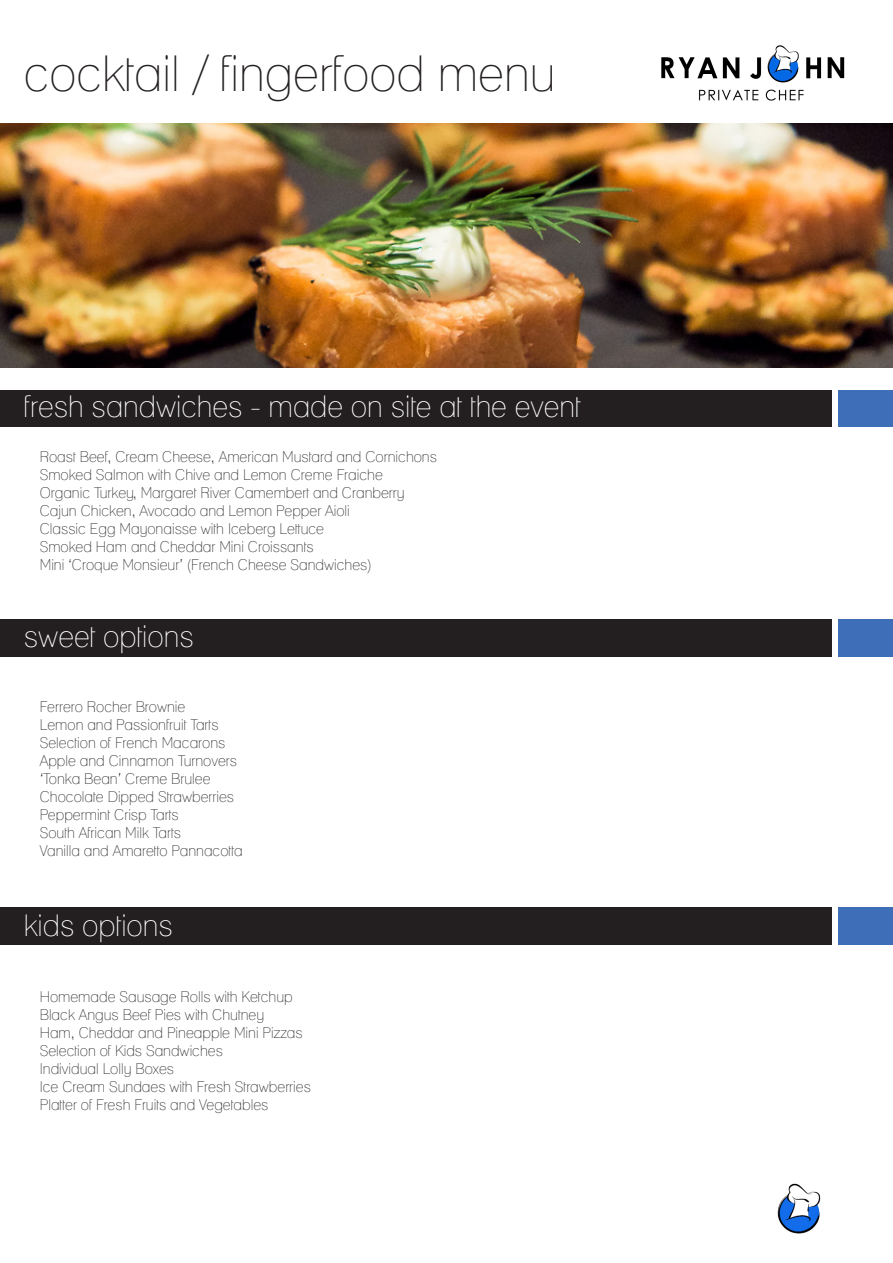
<style>
.page{position:relative;width:893px;height:1263px;background:#fff}
.page>*{position:absolute;margin:0;border:0;box-sizing:border-box;transform-origin:0 0}
.t1{font:condensed 49.5px "Lane";color:#231f20}
.t2{font:condensed 30px "Lane";color:#fff}
.t3{font:condensed 15px "Lane";color:#231f20}
</style>
<div class="page">
<img style="left:0;top:123px;width:893px;height:245px">
<img style="left:777px;top:1183px;width:44px;height:51px">
<div style="left:0;top:391px;width:831px;height:36px;background:#231f20"></div>
<div style="left:0;top:619px;width:831px;height:37px;background:#231f20"></div>
<div style="left:0;top:907px;width:831px;height:38px;background:#231f20"></div>
<div style="left:838px;top:391px;width:55px;height:36px;background:#3d6eb7"></div>
<div style="left:838px;top:619px;width:55px;height:37px;background:#3d6eb7"></div>
<div style="left:838px;top:907px;width:55px;height:38px;background:#3d6eb7"></div>
<img style="left:661px;top:45px;width:184px;height:56px">
<p class="t1" style="left:24px;top:43px;width:533px">cocktail / fingerfood menu</p>
<p class="t2" style="left:24px;top:389px;width:558px">fresh sandwiches - made on site at the event</p>
<p class="t3" style="left:40px;top:448px;width:399px">Roast Beef, Cream Cheese, American Mustard and Cornichons</p>
<p class="t3" style="left:40px;top:466px;width:345px">Smoked Salmon with Chive and Lemon Creme Fraiche</p>
<p class="t3" style="left:40px;top:484px;width:366px">Organic Turkey, Margaret River Camembert and Cranberry</p>
<p class="t3" style="left:40px;top:502px;width:312px">Cajun Chicken, Avocado and Lemon Pepper Aioli</p>
<p class="t3" style="left:40px;top:520px;width:286px">Classic Egg Mayonaisse with Iceberg Lettuce</p>
<p class="t3" style="left:40px;top:538px;width:275px">Smoked Ham and Cheddar Mini Croissants</p>
<p class="t3" style="left:40px;top:556px;width:333px">Mini ‘Croque Monsieur’ (French Cheese Sandwiches)</p>
<p class="t2" style="left:24px;top:619px;width:172px">sweet options</p>
<p class="t3" style="left:40px;top:697px;width:147px">Ferrero Rocher Brownie</p>
<p class="t3" style="left:40px;top:715px;width:180px">Lemon and Passionfruit Tarts</p>
<p class="t3" style="left:40px;top:733px;width:187px">Selection of French Macarons</p>
<p class="t3" style="left:40px;top:751px;width:199px">Apple and Cinnamon Turnovers</p>
<p class="t3" style="left:40px;top:769px;width:172px">‘Tonka Bean’ Creme Brulee</p>
<p class="t3" style="left:40px;top:787px;width:196px">Chocolate Dipped Strawberries</p>
<p class="t3" style="left:40px;top:805px;width:141px">Peppermint Crisp Tarts</p>
<p class="t3" style="left:40px;top:823px;width:143px">South African Milk Tarts</p>
<p class="t3" style="left:40px;top:841px;width:205px">Vanilla and Amaretto Pannacotta</p>
<p class="t2" style="left:24px;top:907px;width:151px">kids options</p>
<p class="t3" style="left:40px;top:988px;width:254px">Homemade Sausage Rolls with Ketchup</p>
<p class="t3" style="left:40px;top:1006px;width:226px">Black Angus Beef Pies with Chutney</p>
<p class="t3" style="left:40px;top:1024px;width:264px">Ham, Cheddar and Pineapple Mini Pizzas</p>
<p class="t3" style="left:40px;top:1042px;width:185px">Selection of Kids Sandwiches</p>
<p class="t3" style="left:40px;top:1060px;width:136px">Individual Lolly Boxes</p>
<p class="t3" style="left:40px;top:1078px;width:273px">Ice Cream Sundaes with Fresh Strawberries</p>
<p class="t3" style="left:40px;top:1096px;width:230px">Platter of Fresh Fruits and Vegetables</p>
</div>
